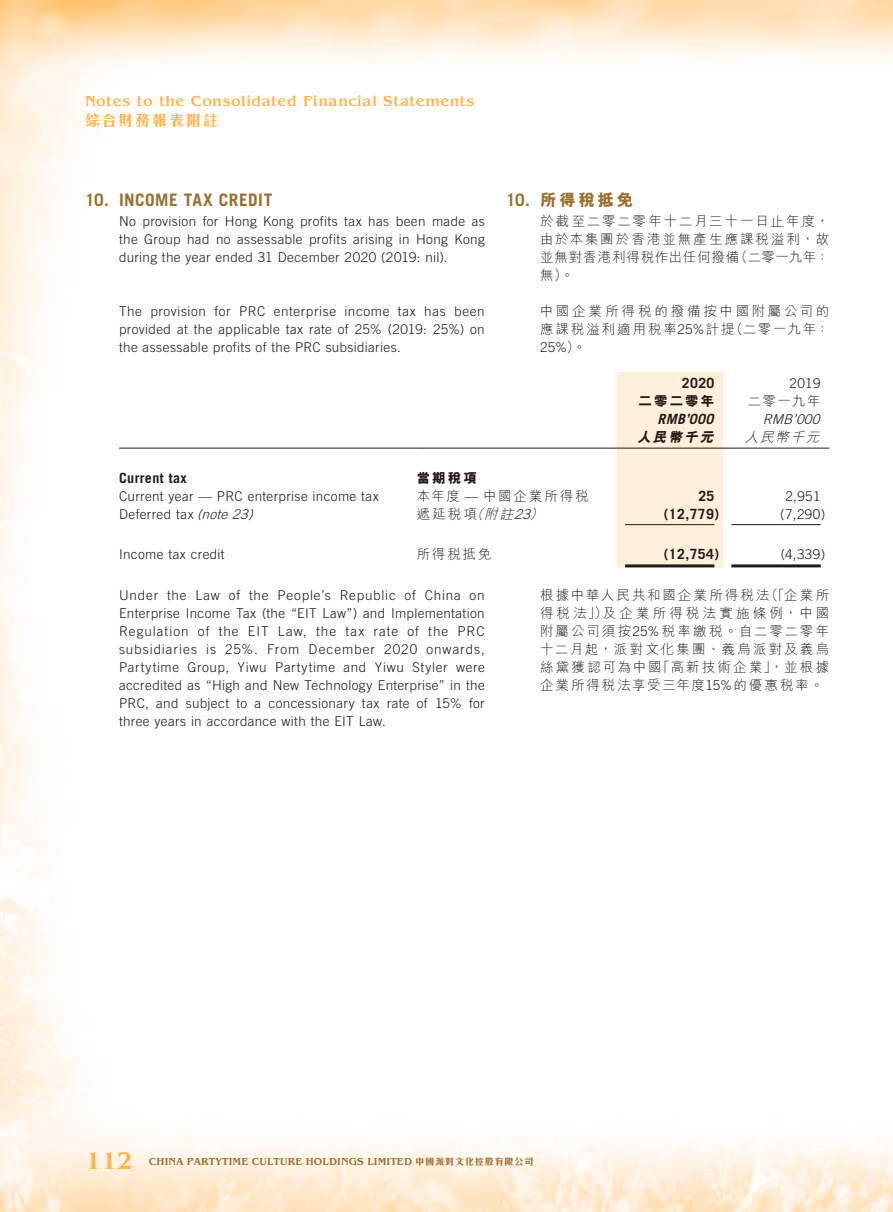
<style>
.page{position:relative;width:893px;height:1212px;background:#fff}
.page>*{position:absolute;margin:0;border:0;box-sizing:border-box;transform-origin:0 0}
.t1{font:500 24.75px "Benguiat Std";color:#ffb449}
.t2{font:700 17.25px "Trade Gothic LT Std";letter-spacing:.025em;color:#9b6f2d}
.t3{font:800 16.5px "M Hei HK";letter-spacing:.16em;color:#9b6f2d}
.t4{font:500 15px "Benguiat Std";letter-spacing:.04em;color:#ffb449}
.t5{font:700 15px "C Hei 3 HK";letter-spacing:.125em;color:#ffb449}
.t6{font:700 14.1px "Trade Gothic LT Std";letter-spacing:.03em;color:#231916}
.t7{font:italic 700 14.1px "Trade Gothic LT Std";color:#231916}
.t8{font:300 13.5px/18px "Trade Gothic LT Std";letter-spacing:.025em;color:#231916;text-align:justify}
.t9{font:300 13.5px/18px "M Hei HK";letter-spacing:.14em;color:#231916;text-align:justify}
.t10{font:300 13.5px/18px "M Hei HK";letter-spacing:.165em;color:#231916}
.t11{font:800 13.5px "M Hei HK";letter-spacing:.155em;color:#231916}
.t12{font:italic 300 13.5px "Trade Gothic LT Std";color:#231916}
.t13{font:italic 800 13.5px "M Hei HK";color:#231916}
.t14{font:italic 300 13.5px "M Hei HK";color:#231916}
.t15{font:500 10.5px "Benguiat Std";letter-spacing:.01em;color:#9b6f2d}
.s1{font-family:"Trade Gothic LT Std";font-weight:700;font-size:17.25px}
.s2{font-family:"Trade Gothic LT Std"}
.s3{font-family:"M Hei HK"}
.s4{font-style:italic}
.s5{font-family:"Trade Gothic LT Std";font-style:italic}
.s6{font-family:"C Hei 3 HK";font-weight:700;font-size:9px}
</style>
<div class="page">
<img style="left:0;top:0;width:892px;height:1212px">
<div style="left:617px;top:372px;width:106px;height:195px;background:#ffefdb"></div>
<hr style="left:119px;top:448px;width:298px;height:1px;background:#231916">
<hr style="left:417px;top:448px;width:200px;height:1px;background:#231916">
<hr style="left:617px;top:448px;width:106px;height:1px;background:#231916">
<hr style="left:723px;top:448px;width:106px;height:1px;background:#231916">
<hr style="left:625px;top:524px;width:89px;height:1px;background:#231916">
<hr style="left:731px;top:524px;width:90px;height:1px;background:#231916">
<hr style="left:625px;top:564px;width:89px;height:3px;background:#231916">
<hr style="left:731px;top:564px;width:90px;height:3px;background:#231916">
<p class="t4" style="left:85px;top:93px;width:391px">Notes to the Consolidated Financial Statements</p>
<p class="t5" style="left:85px;top:112px;width:135px">綜合財務報表附註</p>
<p class="t2" style="left:85px;top:189px;width:189px">10. INCOME TAX CREDIT</p>
<p class="t8" style="left:119px;top:212px;width:367px">No provision for Hong Kong profits tax has been made as the Group had no assessable profits arising in Hong Kong during the year ended 31 December 2020 (2019: nil).</p>
<p class="t8" style="left:119px;top:302px;width:367px">The provision for PRC enterprise income tax has been provided at the applicable tax rate of 25% (2019: 25%) on the assessable profits of the PRC subsidiaries.</p>
<p class="t3" style="left:506px;top:192px;width:129px"><span class="s1">10.</span> 所得稅抵免</p>
<p class="t9" style="left:540px;top:212px;width:291px">於截至二零二零年十二月三十一日止年度，由於本集團於香港並無產生應課稅溢利，故並無對香港利得稅作出任何撥備（二零一九年：無）。</p>
<p class="t10" style="left:540px;top:302px;width:291px">中國企業所得稅的撥備按中國附屬公司的應課稅溢利適用稅率<span class="s2">25%</span>計提（二零一九年：</p>
<p class="t8" style="left:540px;top:338px;width:48px">25%<span class="s3">）。</span></p>
<p class="t6" style="left:682px;top:375px;width:34px">2020</p>
<p class="t8" style="left:789px;top:374px;width:33px">2019</p>
<p class="t11" style="left:639px;top:394px;width:77px">二零二零年</p>
<p class="t9" style="left:748px;top:392px;width:74px">二零一九年</p>
<p class="t7" style="left:658px;top:411px;width:61px">RMB’000</p>
<p class="t12" style="left:763px;top:411px;width:62px">RMB’000</p>
<p class="t13" style="left:637px;top:430px;width:80px">人民幣千元</p>
<p class="t14" style="left:745px;top:430px;width:80px">人民幣千元</p>
<p class="t6" style="left:119px;top:469px;width:69px">Current tax</p>
<p class="t11" style="left:417px;top:471px;width:62px">當期稅項</p>
<p class="t8" style="left:119px;top:487px;width:261px">Current year — PRC enterprise income tax</p>
<p class="t9" style="left:417px;top:487px;width:173px">本年度 <span class="s2">—</span> 中國企業所得稅</p>
<p class="t6" style="left:698px;top:487px;width:18px">25</p>
<p class="t8" style="left:785px;top:487px;width:37px">2,951</p>
<p class="t8" style="left:119px;top:505px;width:139px">Deferred tax <span class="s4">(note 23)</span></p>
<p class="t9" style="left:417px;top:505px;width:131px">遞延稅項<span class="s4">（附註</span><span class="s5">23</span><span class="s4">）</span></p>
<p class="t6" style="left:664px;top:505px;width:57px">(12,779)</p>
<p class="t8" style="left:780px;top:505px;width:47px">(7,290)</p>
<p class="t8" style="left:119px;top:545px;width:107px">Income tax credit</p>
<p class="t9" style="left:417px;top:545px;width:76px">所得稅抵免</p>
<p class="t6" style="left:664px;top:546px;width:57px">(12,754)</p>
<p class="t8" style="left:781px;top:545px;width:46px">(4,339)</p>
<p class="t8" style="left:119px;top:586px;width:367px">Under the Law of the People’s Republic of China on Enterprise Income Tax (the “EIT Law”) and Implementation Regulation of the EIT Law, the tax rate of the PRC subsidiaries is 25%. From December 2020 onwards, Partytime Group, Yiwu Partytime and Yiwu Styler were accredited as “High and New Technology Enterprise” in the PRC, and subject to a concessionary tax rate of 15% for three years in accordance with the EIT Law.</p>
<p class="t9" style="left:540px;top:586px;width:291px">根據中華人民共和國企業所得稅法（「企業所得稅法」）及企業所得稅法實施條例，中國附屬公司須按<span class="s2">25%</span>稅率繳稅。自二零二零年十二月起，派對文化集團、義烏派對及義烏絲黛獲認可為中國「高新技術企業」，並根據企業所得稅法享受三年度<span class="s2">15%</span>的優惠稅率。</p>
<h1 class="t1" style="left:85px;top:1146px;width:50px">112</h1>
<p class="t15" style="left:149px;top:1156px;width:386px">CHINA PARTYTIME CULTURE HOLDINGS LIMITED <span class="s6">中國派對文化控股有限公司</span></p>
</div>
